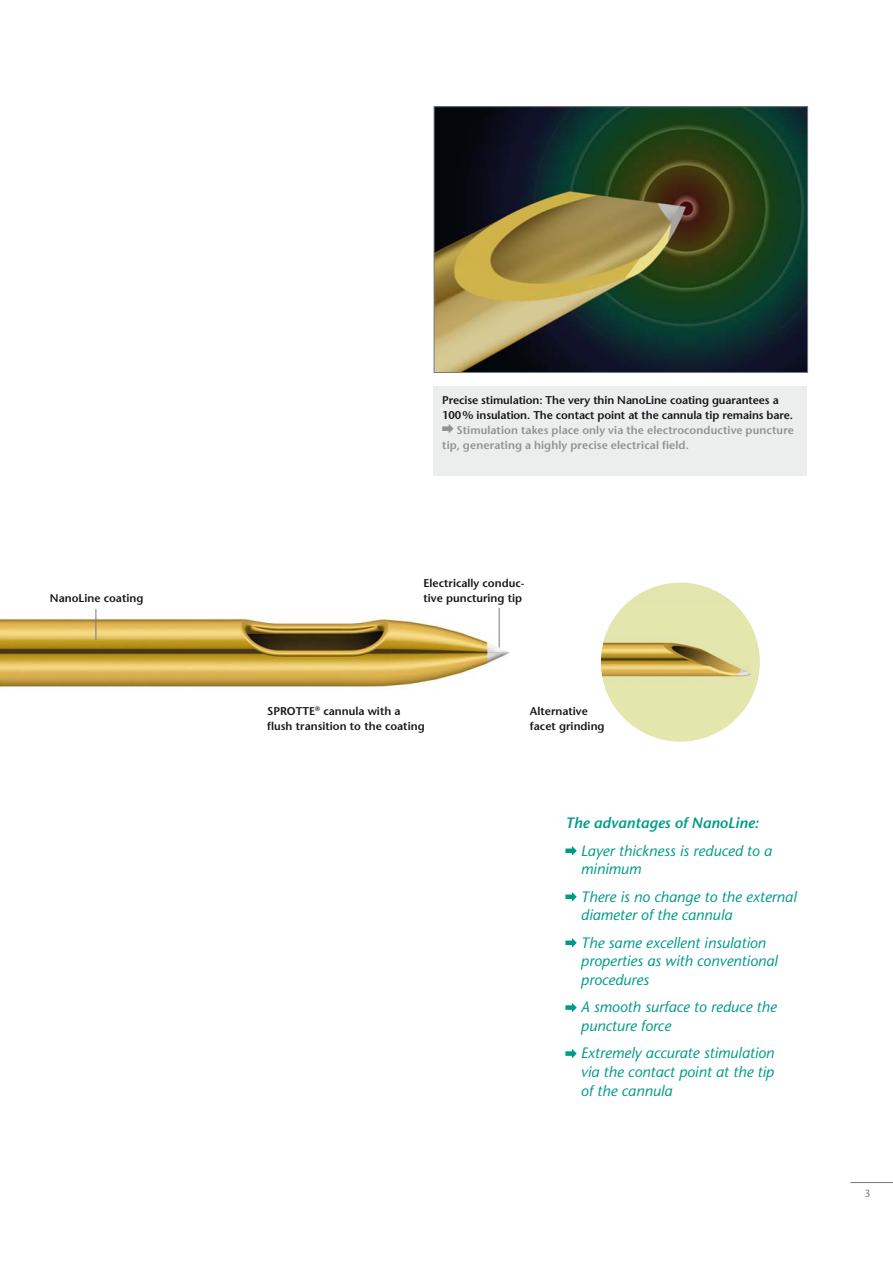
<style>
.page{position:relative;width:893px;height:1263px;background:#fff}
.page>*{position:absolute;margin:0;border:0;box-sizing:border-box;transform-origin:0 0}
.t1{font:italic 15px/18.8px "Stone Sans";color:#009b87}
.t2{font:italic 600 15px "Stone Sans";color:#009b87}
.t3{font:600 11.25px/15px "Stone Sans";color:#1a171c}
.t4{font:600 11.25px/15px "Stone Sans";letter-spacing:.01em;color:#919294}
.t5{font:10.5px "Stone Sans";color:#797a7c}
</style>
<div class="page">
<img style="left:0;top:608px;width:601px;height:82px">
<img style="left:646px;top:582px;width:65px;height:9px">
<img style="left:628px;top:590px;width:18px;height:12px">
<div style="left:601px;top:583px;width:159px;height:158px;background:#e3e5ae;border-radius:50%"></div>
<img style="left:601px;top:602px;width:159px;height:139px">
<img style="left:436px;top:108px;width:370px;height:263px">
<div style="left:434px;top:106px;width:374px;height:267px;border:1px solid #797a7c"></div>
<hr style="left:96px;top:609px;width:1px;height:31px;background:#797a7c">
<hr style="left:499px;top:608px;width:1px;height:39px;background:#797a7c">
<svg style="left:565px;top:846px;width:12px;height:10px"></svg>
<svg style="left:565px;top:892px;width:12px;height:10px"></svg>
<svg style="left:565px;top:938px;width:12px;height:10px"></svg>
<svg style="left:565px;top:1003px;width:12px;height:9px"></svg>
<svg style="left:565px;top:1049px;width:12px;height:9px"></svg>
<div style="left:434px;top:386px;width:373px;height:89px;background:#eceded"></div>
<svg style="left:442px;top:424px;width:12px;height:9px"></svg>
<hr style="left:850px;top:1182px;width:43px;height:1px;background:#797a7c">
<p class="t3" style="left:50px;top:592px;width:95px">NanoLine coating</p>
<p class="t3" style="left:442px;top:393px;width:352px">Precise stimulation: The very thin NanoLine coating guarantees a<br>100 % insulation. The contact point at the cannula tip remains bare.</p>
<p class="t4" style="left:442px;top:423px;width:353px;text-indent:14px">Stimulation takes place only via the electroconductive puncture tip, generating a highly precise electrical field.</p>
<p class="t3" style="left:423px;top:577px;width:103px">Electrically conduc&shy;tive puncturing tip</p>
<p class="t3" style="left:267px;top:705px;width:159px">SPROTTE<sup>®</sup> cannula with a flush transition to the coating</p>
<p class="t3" style="left:530px;top:705px;width:76px">Alternative facet grinding</p>
<p class="t2" style="left:565px;top:817px;width:195px">The advantages of NanoLine:</p>
<p class="t1" style="left:581px;top:843px;width:193px">Layer thickness is reduced to a minimum</p>
<p class="t1" style="left:581px;top:889px;width:217px">There is no change to the external diameter of the cannula</p>
<p class="t1" style="left:581px;top:935px;width:198px">The same excellent insulation properties as with conventional procedures</p>
<p class="t1" style="left:581px;top:999px;width:197px">A smooth surface to reduce the puncture force</p>
<p class="t1" style="left:581px;top:1045px;width:195px;text-align:justify">Extremely accurate stimulation via the contact point at the tip of the cannula</p>
<p class="t5" style="left:864px;top:1189px;width:8px">3</p>
</div>
